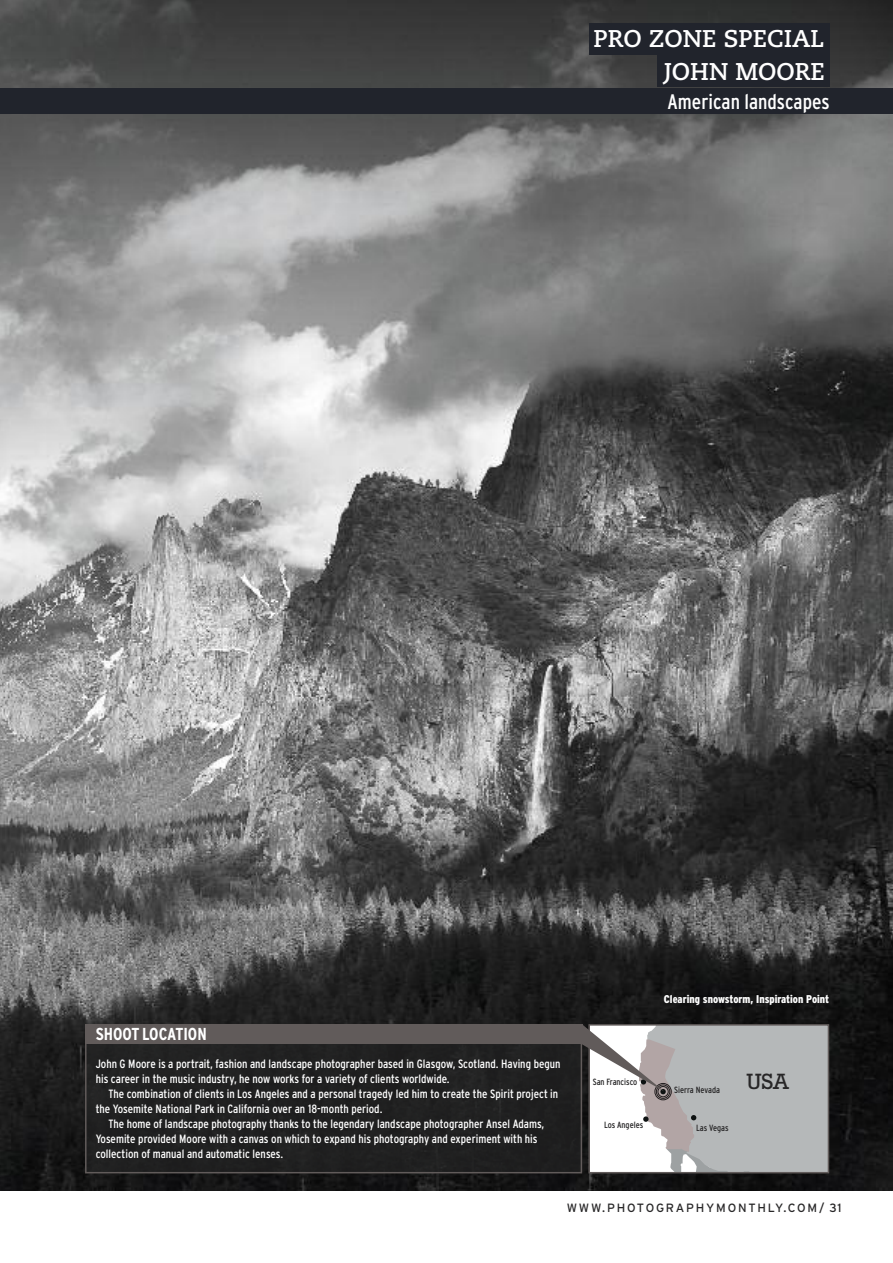
<style>
.page{position:relative;width:893px;height:1263px;background:#fff}
.page>*{position:absolute;margin:0;border:0;box-sizing:border-box;transform-origin:0 0}
.t1{font:700 24.15px/32.4px "Caecilia";color:#fff;text-align:right}
.t2{font:22.5px "Rockwell";color:#272627}
.t3{font:condensed 21px "Interstate";color:#fff}
.t4{font:700 condensed 17.25px "Interstate";color:#fff}
.t5{font:condensed 12px/15px "Interstate";color:#fff}
.t6{font:12px "Interstate";letter-spacing:.15em;color:#272627}
.t7{font:900 condensed 11.25px "Interstate";color:#fff}
.t8{font:condensed 9px "Interstate";color:#272627}
</style>
<div class="page">
<img style="left:0;top:0;width:893px;height:1191px">
<div style="left:589px;top:23px;width:240px;height:32px;background:#21242c"></div>
<div style="left:657px;top:55px;width:172px;height:32px;background:#21242c"></div>
<div style="left:88px;top:1043px;width:491px;height:127px;background:#202020"></div>
<div style="left:85px;top:1024px;width:497px;height:149px;border:2px solid #615b5a"></div>
<div style="left:85px;top:1024px;width:497px;height:19px;background:#615b5a"></div>
<svg style="left:580px;top:1024px;width:248px;height:148px"></svg>
<div style="left:0;top:88px;width:893px;height:26px;background:#21242c"></div>
<h1 class="t1" style="left:593px;top:25px;width:233px">PRO ZONE SPECIAL<br>JOHN MOORE</h1>
<h3 class="t3" style="left:668px;top:89px;width:164px">American landscapes</h3>
<h3 class="t4" style="left:96px;top:1024px;width:113px">SHOOT LOCATION</h3>
<p class="t5" style="left:96px;top:1057px;width:466px">John G Moore is a portrait, fashion and landscape photographer based in Glasgow, Scotland. Having begun his career in the music industry, he now works for a variety of clients worldwide.</p>
<p class="t5" style="left:96px;top:1087px;width:464px;text-indent:13px">The combination of clients in Los Angeles and a personal tragedy led him to create the Spirit project in the Yosemite National Park in California over an 18-month period.</p>
<p class="t5" style="left:96px;top:1117px;width:450px;text-indent:13px">The home of landscape photography thanks to the legendary landscape photographer Ansel Adams,<br>Yosemite provided Moore with a canvas on which to expand his photography and experiment with his collection of manual and automatic lenses.</p>
<p class="t7" style="left:664px;top:992px;width:167px">Clearing snowstorm, Inspiration Point</p>
<p class="t8" style="left:593px;top:1076px;width:46px">San Francisco</p>
<p class="t8" style="left:604px;top:1119px;width:41px">Los Angeles</p>
<p class="t8" style="left:674px;top:1085px;width:47px">Sierra Nevada</p>
<p class="t8" style="left:696px;top:1122px;width:34px">Las Vegas</p>
<h2 class="t2" style="left:747px;top:1074px;width:44px">USA</h2>
<p class="t6" style="left:567px;top:1200px;width:276px">WWW.PHOTOGRAPHYMONTHLY.COM/ 31</p>
</div>
